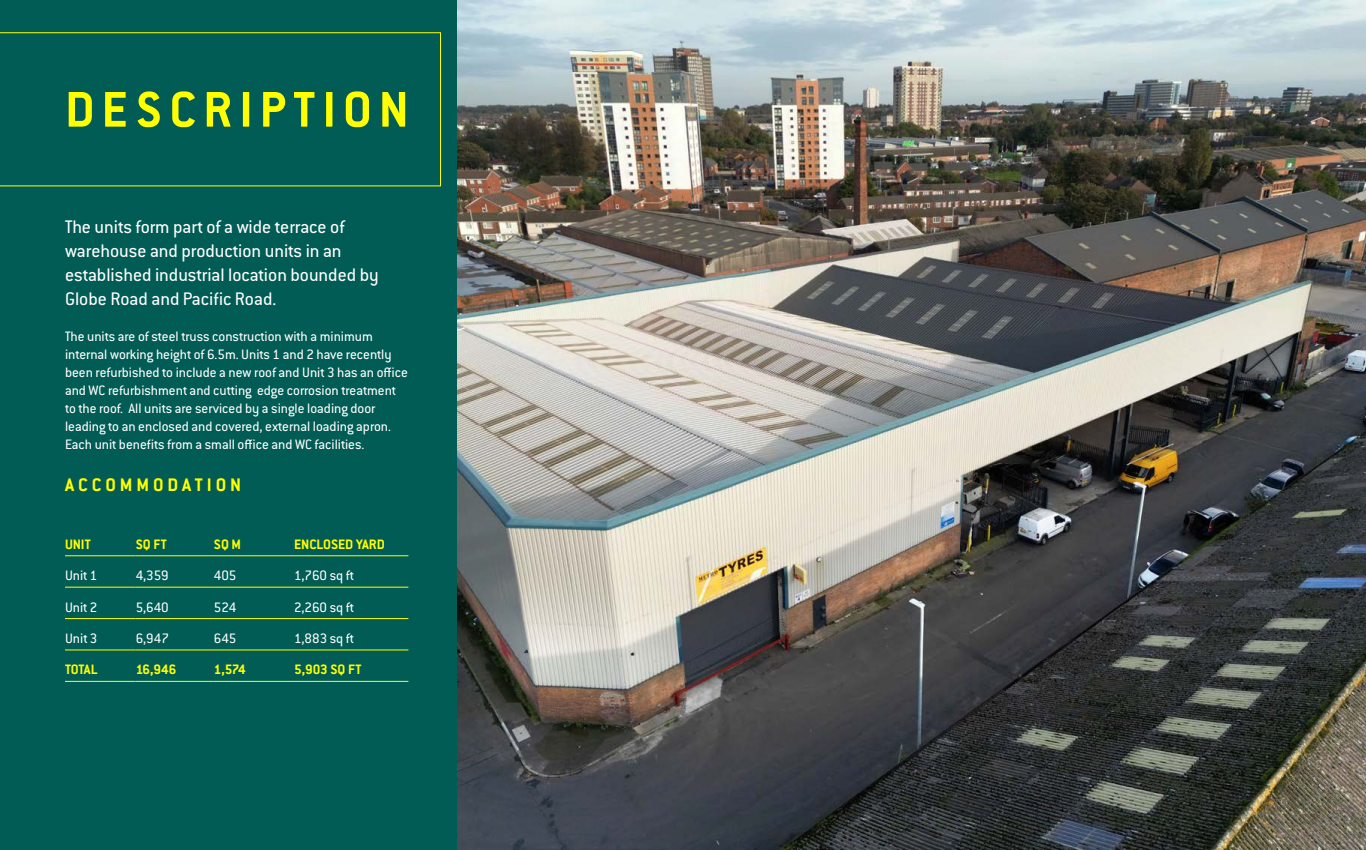
<style>
.page{position:relative;width:1366px;height:850px;background:#005c54}
.page>*{position:absolute;margin:0;border:0;box-sizing:border-box;transform-origin:0 0}
.t1{font:700 55px "Conduit ITC";letter-spacing:.13em;color:#ff0}
.t2{font:20px/24px "Conduit ITC";color:#fff}
.t3{font:700 20px "Conduit ITC";letter-spacing:.195em;color:#ff0}
.t4{font:15px/18px "Conduit ITC";color:#fff}
.t5{font:700 15px "Conduit ITC";color:#ff0}
</style>
<div class="page">
<svg style="left:0;top:32px;width:441px;height:154px"></svg>
<hr style="left:65px;top:556px;width:71px;height:1px;background:#ff0">
<hr style="left:136px;top:556px;width:78px;height:1px;background:#ff0">
<hr style="left:214px;top:556px;width:80px;height:1px;background:#ff0">
<hr style="left:294px;top:556px;width:114px;height:1px;background:#ff0">
<hr style="left:65px;top:587px;width:71px;height:1px;background:#ff0">
<hr style="left:136px;top:587px;width:78px;height:1px;background:#ff0">
<hr style="left:214px;top:587px;width:80px;height:1px;background:#ff0">
<hr style="left:294px;top:587px;width:114px;height:1px;background:#ff0">
<hr style="left:65px;top:618px;width:71px;height:1px;background:#ff0">
<hr style="left:136px;top:618px;width:78px;height:1px;background:#ff0">
<hr style="left:214px;top:618px;width:80px;height:1px;background:#ff0">
<hr style="left:294px;top:618px;width:114px;height:1px;background:#ff0">
<hr style="left:65px;top:650px;width:71px;height:1px;background:#ff0">
<hr style="left:136px;top:650px;width:78px;height:1px;background:#ff0">
<hr style="left:214px;top:650px;width:80px;height:1px;background:#ff0">
<hr style="left:294px;top:650px;width:114px;height:1px;background:#ff0">
<hr style="left:65px;top:681px;width:71px;height:1px;background:#ff0">
<hr style="left:136px;top:681px;width:78px;height:1px;background:#ff0">
<hr style="left:214px;top:681px;width:80px;height:1px;background:#ff0">
<hr style="left:294px;top:681px;width:114px;height:1px;background:#ff0">
<img style="left:457px;top:0;width:909px;height:850px">
<h1 class="t1" style="left:65px;top:76px;width:345px">DESCRIPTION</h1>
<h2 class="t2" style="left:65px;top:214px;width:315px">The units form part of a wide terrace of warehouse and production units in an established industrial location bounded by Globe Road and Pacific Road.</h2>
<p class="t4" style="left:65px;top:327px;width:345px">The units are of steel truss construction with a minimum internal working height of 6.5m. Units 1 and 2 have recently been refurbished to include a new roof and Unit 3 has an office and WC refurbishment and cutting edge corrosion treatment to the roof. All units are serviced by a single loading door leading to an enclosed and covered, external loading apron.<br>Each unit benefits from a small office and WC facilities.</p>
<h2 class="t3" style="left:65px;top:473px;width:178px">ACCOMMODATION</h2>
<p class="t5" style="left:65px;top:535px;width:27px">UNIT</p>
<p class="t5" style="left:136px;top:535px;width:33px">SQ FT</p>
<p class="t5" style="left:214px;top:535px;width:29px">SQ M</p>
<p class="t5" style="left:294px;top:535px;width:92px">ENCLOSED YARD</p>
<p class="t4" style="left:65px;top:566px;width:34px">Unit 1</p>
<p class="t4" style="left:136px;top:566px;width:35px">4,359</p>
<p class="t4" style="left:214px;top:566px;width:24px">405</p>
<p class="t4" style="left:294px;top:566px;width:61px">1,760 sq ft</p>
<p class="t4" style="left:65px;top:597px;width:34px">Unit 2</p>
<p class="t4" style="left:136px;top:597px;width:35px">5,640</p>
<p class="t4" style="left:214px;top:597px;width:24px">524</p>
<p class="t4" style="left:294px;top:597px;width:61px">2,260 sq ft</p>
<p class="t4" style="left:65px;top:629px;width:34px">Unit 3</p>
<p class="t4" style="left:136px;top:629px;width:35px">6,947</p>
<p class="t4" style="left:214px;top:629px;width:24px">645</p>
<p class="t4" style="left:294px;top:629px;width:61px">1,883 sq ft</p>
<p class="t5" style="left:65px;top:661px;width:34px">TOTAL</p>
<p class="t5" style="left:136px;top:661px;width:42px">16,946</p>
<p class="t5" style="left:214px;top:661px;width:33px">1,574</p>
<p class="t5" style="left:294px;top:661px;width:69px">5,903 SQ FT</p>
</div>
